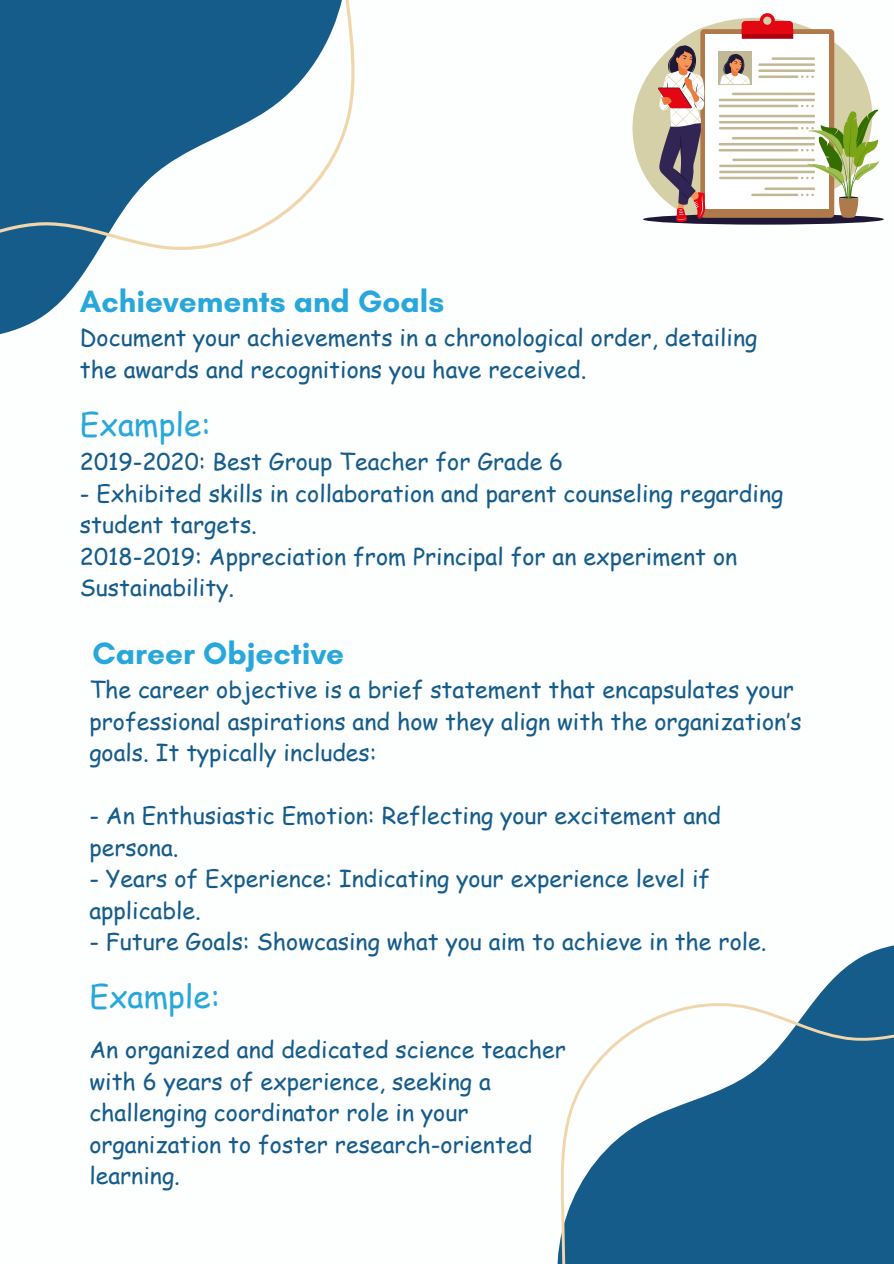
<style>
.page{position:relative;width:894px;height:1264px;background:#fff}
.page>*{position:absolute;margin:0;border:0;box-sizing:border-box;transform-origin:0 0}
.t1{font:700 31.35px "Glacial Indifference";color:#28a7db}
.t2{font:31.35px "Comic Sans MS";color:#28a7db}
.t3{font:23.1px/31.5px "Comic Sans MS";color:#155c8b}
</style>
<div class="page">
<svg style="left:557px;top:945px;width:336px;height:318px"></svg>
<svg style="left:0;top:0;width:355px;height:335px"></svg>
<svg style="left:632px;top:13px;width:252px;height:212px"></svg>
<div style="left:642px;top:214px;width:241px;height:11px;background:#1e1735;border-radius:50%"></div>
<div style="left:700px;top:29px;width:134px;height:189px;background:#b0794b;border-radius:4px"></div>
<div style="left:705px;top:34px;width:123px;height:174px;background:#fff"></div>
<svg style="left:741px;top:21px;width:52px;height:18px"></svg>
<svg style="left:759px;top:13px;width:15px;height:15px"></svg>
<div style="left:763px;top:17px;width:8px;height:8px;background:#d6d0a9;border-radius:50%"></div>
<hr style="left:718px;top:121px;width:96px;height:2px;background:#c1b995">
<hr style="left:718px;top:115px;width:96px;height:2px;background:#c1b995">
<hr style="left:718px;top:127px;width:80px;height:2px;background:#c1b995">
<svg style="left:801px;top:75px;width:12px;height:3px"></svg>
<hr style="left:771px;top:57px;width:43px;height:3px;background:#c1b995">
<hr style="left:758px;top:63px;width:56px;height:3px;background:#c1b995">
<hr style="left:758px;top:69px;width:56px;height:3px;background:#c1b995">
<hr style="left:758px;top:75px;width:40px;height:3px;background:#c1b995">
<hr style="left:764px;top:187px;width:50px;height:3px;background:#c1b995">
<hr style="left:751px;top:194px;width:47px;height:2px;background:#c1b995">
<hr style="left:732px;top:159px;width:82px;height:2px;background:#c1b995">
<hr style="left:719px;top:165px;width:95px;height:2px;background:#c1b995">
<hr style="left:719px;top:171px;width:95px;height:2px;background:#c1b995">
<hr style="left:719px;top:177px;width:79px;height:2px;background:#c1b995">
<hr style="left:731px;top:93px;width:83px;height:2px;background:#c1b995">
<hr style="left:718px;top:99px;width:96px;height:2px;background:#c1b995">
<hr style="left:718px;top:105px;width:80px;height:2px;background:#c1b995">
<hr style="left:731px;top:137px;width:83px;height:2px;background:#c1b995">
<hr style="left:718px;top:143px;width:96px;height:2px;background:#c1b995">
<hr style="left:718px;top:149px;width:80px;height:2px;background:#c1b995">
<svg style="left:800px;top:105px;width:79px;height:113px"></svg>
<svg style="left:657px;top:45px;width:48px;height:177px"></svg>
<div style="left:718px;top:51px;width:33px;height:33px;background:#c1b995"></div>
<svg style="left:720px;top:54px;width:29px;height:30px"></svg>
<h2 class="t1" style="left:80px;top:282px;width:366px">Achievements and Goals</h2>
<p class="t3" style="left:80px;top:321px;width:679px">Document your achievements in a chronological order, detailing the awards and recognitions you have received.</p>
<p class="t2" style="left:80px;top:401px;width:132px">Example:</p>
<p class="t3" style="left:80px;top:445px;width:485px">2019-2020: Best Group Teacher for Grade 6</p>
<h1 class="t3" style="left:80px;top:476px;width:704px">- Exhibited skills in collaboration and parent counseling regarding student targets.</h1>
<p class="t3" style="left:80px;top:539px;width:658px">2018-2019: Appreciation from Principal for an experiment on<br>Sustainability.</p>
<h1 class="t1" style="left:92px;top:634px;width:253px">Career Objective</h1>
<p class="t3" style="left:89px;top:673px;width:713px">The career objective is a brief statement that encapsulates your professional aspirations and how they align with the organization’s goals. It typically includes:</p>
<p class="t3" style="left:89px;top:799px;width:633px">- An Enthusiastic Emotion: Reflecting your excitement and persona.</p>
<p class="t3" style="left:89px;top:862px;width:622px">- Years of Experience: Indicating your experience level if applicable.</p>
<p class="t3" style="left:89px;top:925px;width:678px">- Future Goals: Showcasing what you aim to achieve in the role.</p>
<p class="t2" style="left:89px;top:973px;width:132px">Example:</p>
<p class="t3" style="left:89px;top:1033px;width:478px">An organized and dedicated science teacher with 6 years of experience, seeking a challenging coordinator role in your organization to foster research-oriented learning.</p>
</div>
